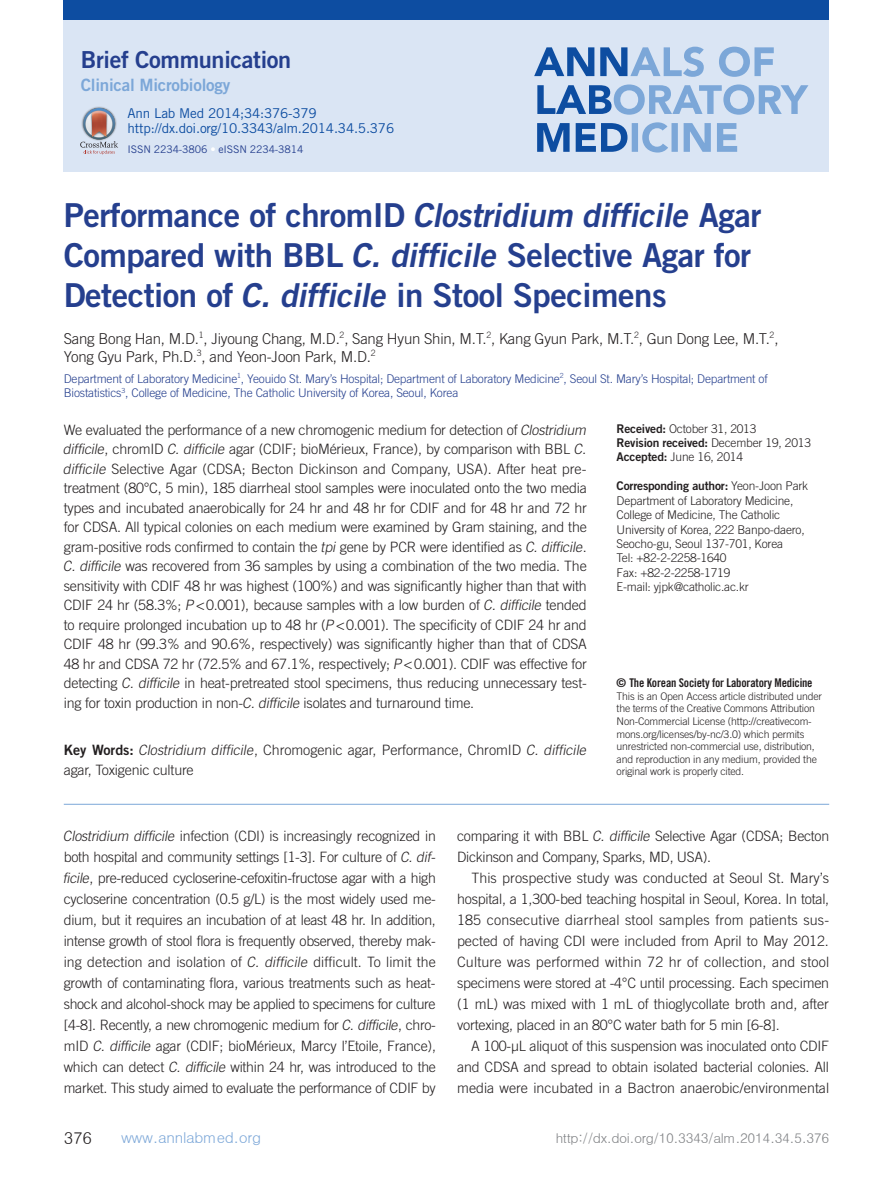
<style>
.page{position:relative;width:893px;height:1191px;background:#fff}
.page>*{position:absolute;margin:0;border:0;box-sizing:border-box;transform-origin:0 0}
.제목{font:33px/39.6px "Trade Gothic LT Std Bd 2";letter-spacing:-.015em;color:#253f8e}
.논문분류{font:23.4px "Trade Gothic LT Std Bd 2";letter-spacing:-.015em;color:#253f8e}
.논문소분류{font:16.95px "Trade Gothic LT Std Bd 2";letter-spacing:-.015em;color:#7ca7d8}
.URL{font:16.5px "Dotum";color:#231f20}
.저자{font:300 15px/18px "Trade Gothic LT Std";letter-spacing:-.015em;color:#231f20}
.URL-2{font:15px "Dotum";letter-spacing:-.02em;color:#7ca7d8}
.본문{font:300 14.25px/21px "Trade Gothic LT Std";letter-spacing:-.02em;color:#231f20}
.초록{font:300 14.25px/19.5px "Trade Gothic LT Std";letter-spacing:-.015em;color:#231f20}
.t1{font:13.5px "Dotum";letter-spacing:-.03em;color:#808285}
.DOI_단락{font:13.5px "Trade Gothic LT Std";letter-spacing:-.015em;color:#0d4da1}
.서지단락{font:13.5px "Trade Gothic LT Std";letter-spacing:-.015em;color:#0d4da1}
.교신저자{font:300 12px/14.4px "Trade Gothic LT Std";letter-spacing:-.015em;color:#231f20}
.소속{font:300 12px/14.4px "Trade Gothic LT Std";letter-spacing:-.015em;color:#253f8e}
.교신저자-2{font:12px "Trade Gothic LT Std Bd 2";letter-spacing:-.015em;color:#231f20}
.t2{font:12px "Trade Gothic LT Std Bd Cn 20";letter-spacing:-.015em;color:#231f20}
.t3{font:300 10.5px/12.6px "Trade Gothic LT Std";letter-spacing:-.015em;color:#231f20}
.ISSN{font:10.5px "Trade Gothic LT Std";letter-spacing:-.015em;color:#253f8e}
.s1{color:#fff}
.s2{font-style:italic}
.s3{font-family:"Trade Gothic LT Std Bd 2";font-weight:400}
.s4{font-family:"Trade Gothic LT Std";font-weight:300}
.s5{font-family:"Trade Gothic LT Std Bd 2"}
</style>
<div class="page">
<div style="left:64px;top:0;width:765px;height:172px;background:#dae5f4"></div>
<div style="left:64px;top:0;width:765px;height:19px;background:#0d4da1"></div>
<svg style="left:537px;top:122px;width:200px;height:30px"></svg>
<svg style="left:537px;top:84px;width:271px;height:31px"></svg>
<svg style="left:534px;top:47px;width:240px;height:30px"></svg>
<hr style="left:64px;top:804px;width:765px;height:1px;background:#7ca7d8">
<img style="left:93px;top:106px;width:12px;height:2px">
<svg style="left:80px;top:108px;width:38px;height:46px"></svg>
<p class="논문분류" style="left:81px;top:45px;width:212px">Brief Communication</p>
<p class="논문소분류" style="left:81px;top:75px;width:151px">Clinical Microbiology</p>
<p class="서지단락" style="left:128px;top:105px;width:191px">Ann Lab Med 2014;34:376-379</p>
<p class="DOI_단락" style="left:128px;top:120px;width:268px">http://dx.doi.org/10.3343/alm.2014.34.5.376</p>
<p class="ISSN" style="left:128px;top:143px;width:177px">ISSN 2234-3806 <span class="s1">•</span> eISSN 2234-3814</p>
<p class="제목" style="left:64px;top:195px;width:699px">Performance of chromID <span class="s2">Clostridium difficile</span> Agar<br>Compared with BBL <span class="s2">C. difficile</span> Selective Agar for<br>Detection of <span class="s2">C. difficile</span> in Stool Specimens</p>
<p class="저자" style="left:64px;top:329px;width:716px">Sang Bong Han, M.D.<sup>1</sup>, Jiyoung Chang, M.D.<sup>2</sup>, Sang Hyun Shin, M.T.<sup>2</sup>, Kang Gyun Park, M.T.<sup>2</sup>, Gun Dong Lee, M.T.<sup>2</sup>,<br>Yong Gyu Park, Ph.D.<sup>3</sup>, and Yeon-Joon Park, M.D.<sup>2</sup></p>
<p class="소속" style="left:64px;top:371px;width:705px">Department of Laboratory Medicine<sup>1</sup>, Yeouido St. Mary’s Hospital; Department of Laboratory Medicine<sup>2</sup>, Seoul St. Mary’s Hospital; Department of<br>Biostatistics<sup>3</sup>, College of Medicine, The Catholic University of Korea, Seoul, Korea</p>
<p class="초록" style="left:63px;top:419px;width:527px">We evaluated the performance of a new chromogenic medium for detection of <span class="s2">Clostridium difficile</span>, chromID <span class="s2">C. difficile</span> agar (CDIF; bioMérieux, France), by comparison with BBL <span class="s2">C. difficile</span> Selective Agar (CDSA; Becton Dickinson and Company, USA). After heat pre&shy;treatment (80°C, 5 min), 185 diarrheal stool samples were inoculated onto the two media types and incubated anaerobically for 24 hr and 48 hr for CDIF and for 48 hr and 72 hr for CDSA. All typical colonies on each medium were examined by Gram staining, and the gram-positive rods confirmed to contain the <span class="s2">tpi</span> gene by PCR were identified as <span class="s2">C.difficile</span>.<br><span class="s2">C. difficile</span> was recovered from 36 samples by using a combination of the two media. The sensitivity with CDIF 48 hr was highest (100%) and was significantly higher than that with CDIF 24 hr (58.3%; <span class="s2">P</span>&lt;0.001), because samples with a low burden of <span class="s2">C. difficile</span> tended to require prolonged incubation up to 48 hr (<span class="s2">P</span>&lt;0.001). The specificity of CDIF 24 hr and CDIF 48 hr (99.3% and 90.6%, respectively) was significantly higher than that of CDSA 48 hr and CDSA 72 hr (72.5% and 67.1%, respectively; <span class="s2">P</span>&lt;0.001). CDIF was effective for detecting <span class="s2">C. difficile</span> in heat-pretreated stool specimens, thus reducing unnecessary test&shy;ing for toxin production in non-<span class="s2">C.difficile</span> isolates and turnaround time.</p>
<p class="초록" style="left:64px;top:740px;width:527px"><span class="s3">Key Words:</span> <span class="s2">Clostridium difficile</span>, Chromogenic agar, Performance, ChromID <span class="s2">C. difficile </span>agar, Toxigenic culture</p>
<p class="교신저자" style="left:617px;top:421px;width:141px"><span class="s3">Received:</span> October 31, 2013</p>
<p class="교신저자-2" style="left:617px;top:435px;width:196px">Revision received: <span class="s4">December 19, 2013</span></p>
<p class="교신저자" style="left:617px;top:450px;width:128px"><span class="s3">Accepted:</span> June 16, 2014</p>
<p class="교신저자-2" style="left:617px;top:478px;width:193px">Corresponding author: <span class="s4">Yeon-Joon Park</span></p>
<p class="교신저자" style="left:617px;top:493px;width:190px">Department of Laboratory Medicine, College of Medicine, The Catholic University of Korea, 222 Banpo-daero, Seocho-gu, Seoul 137-701, Korea</p>
<p class="교신저자" style="left:617px;top:550px;width:112px">Tel: +82-2-2258-1640</p>
<p class="교신저자" style="left:617px;top:565px;width:115px">Fax: +82-2-2258-1719</p>
<p class="교신저자" style="left:617px;top:579px;width:134px">E-mail: yjpk@catholic.ac.kr</p>
<p class="t2" style="left:617px;top:675px;width:198px"><span class="s5">©</span> The Korean Society for Laboratory Medicine</p>
<p class="t3" style="left:617px;top:689px;width:207px">This is an Open Access article distributed under the terms of the Creative Commons Attribution Non-Commercial License (http://creativecom&shy;mons.org/licenses/by-nc/3.0) which permits</p>
<p class="t3" style="left:617px;top:740px;width:202px">unrestricted non-commercial use, distribution, and reproduction in any medium, provided the original work is properly cited.</p>
<p class="본문" style="left:63px;top:825px;width:376px"><span class="s2">Clostridium difficile</span> infection (CDI) is increasingly recognized in both hospital and community settings [1-3]. For culture of <span class="s2">C. dif&shy;ficile</span>, pre-reduced cycloserine-cefoxitin-fructose agar with a high cycloserine concentration (0.5 g/L) is the most widely used me&shy;dium, but it requires an incubation of at least 48 hr. In addition, intense growth of stool flora is frequently observed, thereby mak&shy;ing detection and isolation of <span class="s2">C. difficile</span> difficult. To limit the growth of contaminating flora, various treatments such as heat&shy;shock and alcohol-shock may be applied to specimens for culture [4-8]. Recently, a new chromogenic medium for <span class="s2">C.difficile</span>, chro&shy;mID <span class="s2">C. difficile</span> agar (CDIF; bioMérieux, Marcy l’Etoile, France), which can detect <span class="s2">C. difficile</span> within 24 hr, was introduced to the market. This study aimed to evaluate the performance of CDIF by</p>
<p class="본문" style="left:457px;top:825px;width:374px">comparing it with BBL <span class="s2">C. difficile</span> Selective Agar (CDSA; Becton<br>Dickinson and Company, Sparks, MD, USA).</p>
<p class="본문" style="left:457px;top:867px;width:374px;text-align:justify;text-indent:14px">This prospective study was conducted at Seoul St. Mary’s hospital, a 1,300-bed teaching hospital in Seoul, Korea. In total, 185 consecutive diarrheal stool samples from patients sus&shy;pected of having CDI were included from April to May 2012.<br>Culture was performed within 72 hr of collection, and stool specimens were stored at -4°C until processing. Each specimen (1 mL) was mixed with 1 mL of thioglycollate broth and, after vortexing, placed in an 80°C water bath for 5 min [6-8].</p>
<p class="본문" style="left:457px;top:1035px;width:374px;text-align:justify;text-indent:14px">A 100-µL aliquot of this suspension was inoculated onto CDIF and CDSA and spread to obtain isolated bacterial colonies. All media were incubated in a Bactron anaerobic/environmental</p>
<p class="URL" style="left:64px;top:1129px;width:30px">376</p>
<p class="URL-2" style="left:121px;top:1130px;width:142px">www.annlabmed.org</p>
<p class="t1" style="left:556px;top:1131px;width:275px">http://dx.doi.org/10.3343/alm.2014.34.5.376</p>
</div>
